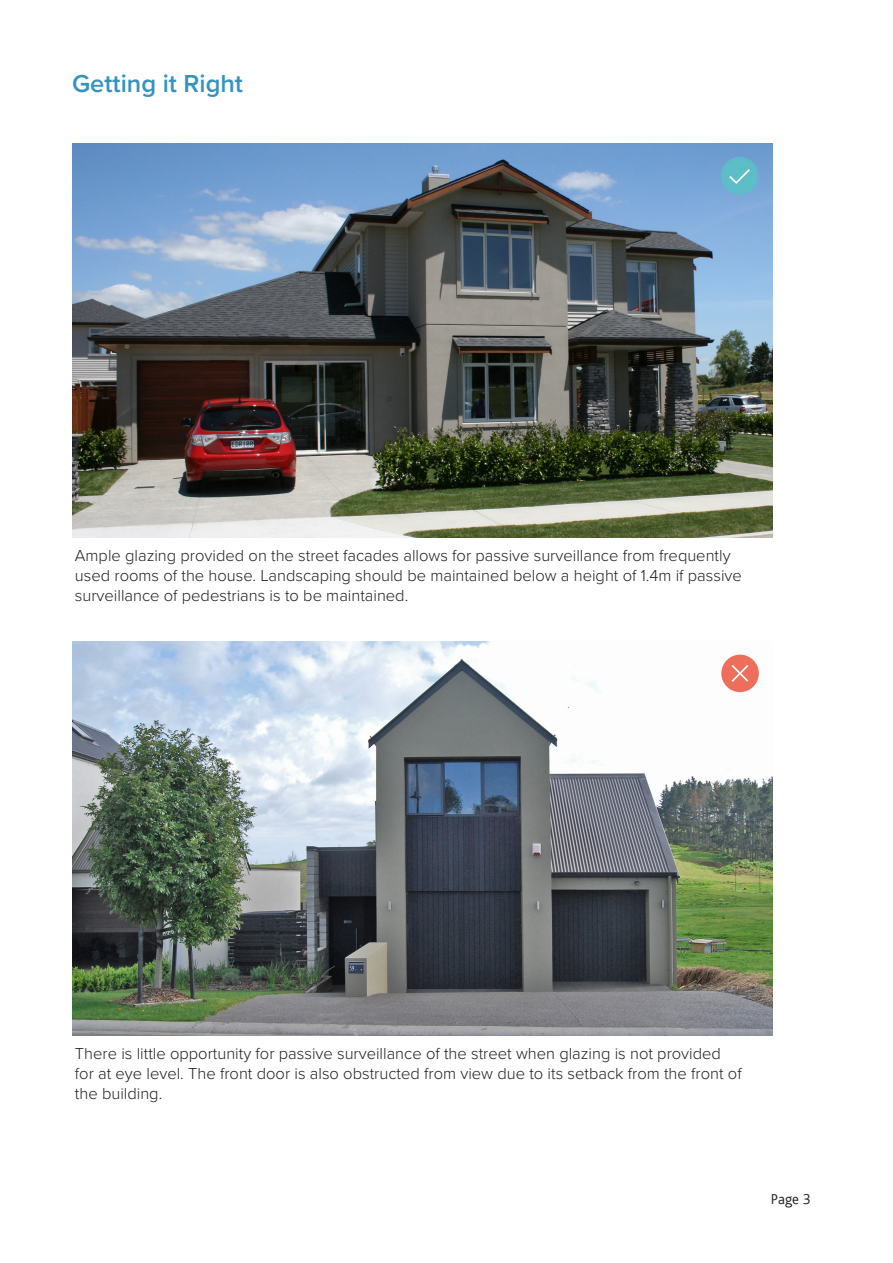
<style>
.page{position:relative;width:893px;height:1263px;background:#fff}
.page>*{position:absolute;margin:0;border:0;box-sizing:border-box;transform-origin:0 0}
.DE_Sub_Heading{font:600 25.5px "Proxima Nova";color:#3593c2}
.t1{font:300 16.5px/19.8px "Proxima Nova";color:#231f20}
.t2{font:300 15px "AC Bliss";color:#231f20}
</style>
<div class="page">
<img style="left:73px;top:143px;width:699px;height:395px">
<svg style="left:721px;top:157px;width:37px;height:38px"></svg>
<img style="left:73px;top:641px;width:699px;height:394px">
<div style="left:721px;top:655px;width:38px;height:37px;background:#ec6e5b;border-radius:50%"></div>
<svg style="left:732px;top:665px;width:16px;height:17px"></svg>
<p class="DE_Sub_Heading" style="left:72px;top:65px;width:173px">Getting it Right</p>
<p class="t1" style="left:75px;top:545px;width:668px">Ample glazing provided on the street facades allows for passive surveillance from frequently used rooms of the house. Landscaping should be maintained below a height of 1.4m if passive surveillance of pedestrians is to be maintained.</p>
<p class="t1" style="left:75px;top:1042px;width:668px">There is little opportunity for passive surveillance of the street when glazing is not provided for at eye level. The front door is also obstructed from view due to its setback from the front of the building.</p>
<p class="t2" style="left:771px;top:1191px;width:41px">Page 3</p>
</div>
